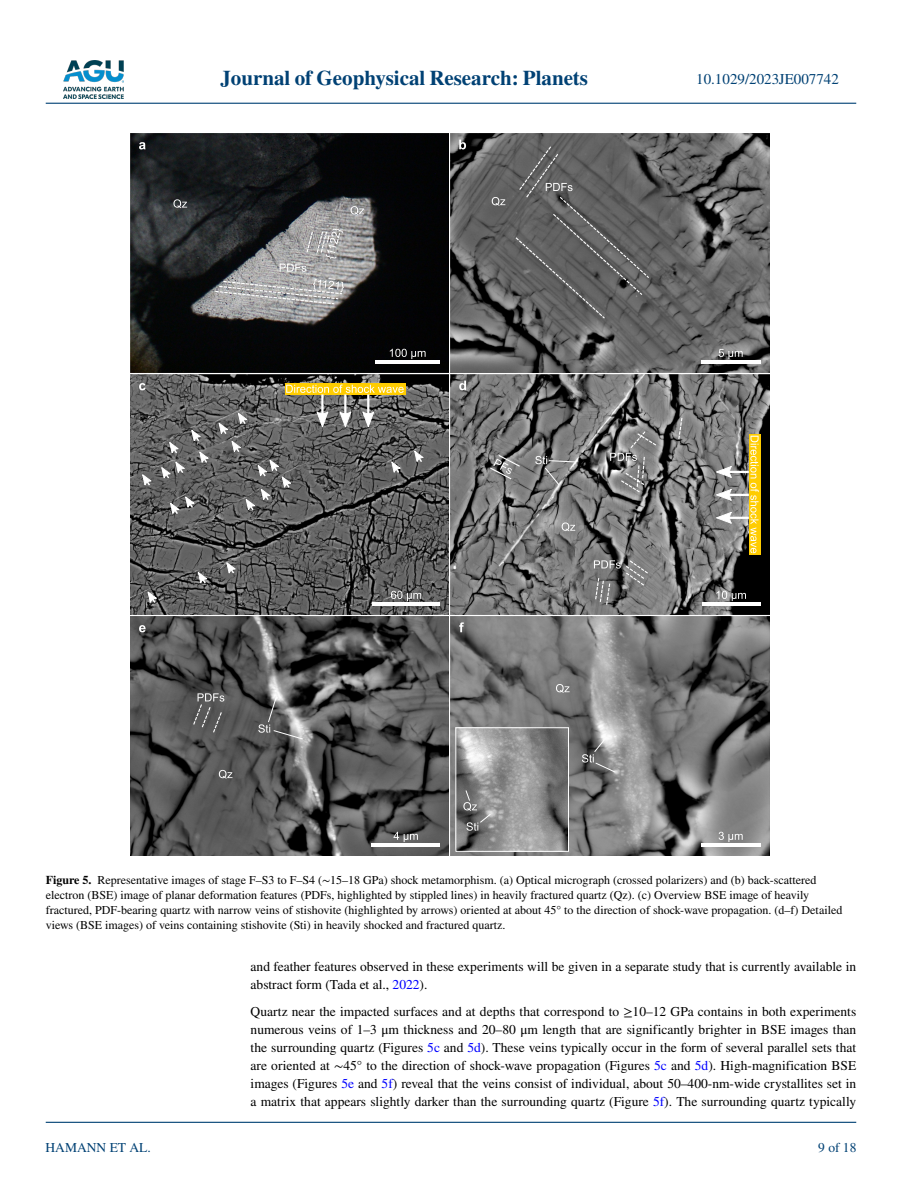
<style>
.page{position:relative;width:902px;height:1183px;background:#fff}
.page>*{position:absolute;margin:0;border:0;box-sizing:border-box;transform-origin:0 0}
.t1{font:700 21px "STIX";color:#004174}
.t2{font:15px "STIX";color:#004174}
.t3{font:13.5px/18px "STIX";color:#000}
.t4{font:13.5px "STIX";color:#004174}
.t5{font:12px/15px "STIX";color:#000}
.s1{font-weight:700}
.s2{color:#00f}
</style>
<div class="page">
<img style="left:63px;top:60px;width:60px;height:39px">
<hr style="left:46px;top:103px;width:810px;height:1px;background:#004174">
<hr style="left:46px;top:1121px;width:810px;height:1px;background:#004174">
<img style="left:130px;top:616px;width:318px;height:239px">
<img style="left:450px;top:374px;width:319px;height:240px">
<img style="left:450px;top:616px;width:319px;height:239px">
<img style="left:130px;top:374px;width:318px;height:240px">
<img style="left:450px;top:134px;width:319px;height:238px">
<img style="left:130px;top:134px;width:318px;height:238px">
<svg style="left:285px;top:383px;width:120px;height:11px"></svg>
<svg style="left:390px;top:348px;width:35px;height:11px"></svg>
<hr style="left:701px;top:360px;width:59px;height:4px;background:#fff">
<svg style="left:718px;top:349px;width:24px;height:10px"></svg>
<svg style="left:491px;top:197px;width:14px;height:9px"></svg>
<svg style="left:514px;top:145px;width:136px;height:174px;background:#626262"></svg>
<hr style="left:702px;top:602px;width:58px;height:3px;background:#fff">
<svg style="left:716px;top:590px;width:29px;height:11px"></svg>
<svg style="left:610px;top:416px;width:73px;height:45px;background:#696969"></svg>
<hr style="left:371px;top:843px;width:69px;height:3px;background:#fff">
<svg style="left:393px;top:831px;width:25px;height:10px"></svg>
<svg style="left:219px;top:769px;width:13px;height:9px"></svg>
<svg style="left:258px;top:734px;width:45px;height:5px"></svg>
<svg style="left:192px;top:693px;width:8px;height:33px"></svg>
<hr style="left:701px;top:843px;width:59px;height:3px;background:#fff">
<svg style="left:718px;top:831px;width:24px;height:10px"></svg>
<svg style="left:582px;top:738px;width:34px;height:35px"></svg>
<svg style="left:455px;top:734px;width:114px;height:117px;background:#8f8f8f"></svg>
<svg style="left:139px;top:142px;width:7px;height:7px"></svg>
<svg style="left:459px;top:140px;width:7px;height:9px"></svg>
<svg style="left:139px;top:383px;width:7px;height:7px"></svg>
<svg style="left:459px;top:380px;width:7px;height:10px"></svg>
<svg style="left:139px;top:625px;width:7px;height:7px"></svg>
<svg style="left:646px;top:559px;width:3px;height:47px"></svg>
<svg style="left:200px;top:430px;width:446px;height:304px;background:#676767"></svg>
<svg style="left:391px;top:460px;width:11px;height:14px"></svg>
<svg style="left:413px;top:450px;width:12px;height:13px"></svg>
<svg style="left:169px;top:495px;width:27px;height:20px"></svg>
<svg style="left:142px;top:473px;width:11px;height:14px"></svg>
<svg style="left:218px;top:412px;width:74px;height:100px;background:#686868"></svg>
<svg style="left:161px;top:429px;width:49px;height:51px;background:#717171"></svg>
<svg style="left:226px;top:561px;width:11px;height:14px"></svg>
<svg style="left:197px;top:571px;width:11px;height:14px"></svg>
<svg style="left:147px;top:590px;width:11px;height:14px"></svg>
<svg style="left:286px;top:384px;width:117px;height:9px"></svg>
<hr style="left:321px;top:394px;width:2px;height:29px;background:#fff">
<svg style="left:315px;top:409px;width:14px;height:20px"></svg>
<hr style="left:344px;top:394px;width:2px;height:29px;background:#fff">
<svg style="left:338px;top:409px;width:14px;height:20px"></svg>
<hr style="left:367px;top:394px;width:2px;height:29px;background:#fff">
<svg style="left:361px;top:409px;width:14px;height:20px"></svg>
<svg style="left:535px;top:456px;width:42px;height:30px"></svg>
<div style="left:748px;top:434px;width:12px;height:120px;background:#fc0"></div>
<svg style="left:750px;top:435px;width:8px;height:118px"></svg>
<hr style="left:719px;top:470px;width:29px;height:3px;background:#fff">
<svg style="left:714px;top:464px;width:19px;height:14px"></svg>
<hr style="left:719px;top:493px;width:29px;height:3px;background:#fff">
<svg style="left:714px;top:487px;width:19px;height:14px"></svg>
<hr style="left:719px;top:516px;width:29px;height:3px;background:#fff">
<svg style="left:714px;top:510px;width:19px;height:14px"></svg>
<svg style="left:173px;top:199px;width:14px;height:9px"></svg>
<svg style="left:350px;top:206px;width:14px;height:9px"></svg>
<svg style="left:214px;top:228px;width:130px;height:77px;background:#8a8b8c"></svg>
<hr style="left:375px;top:360px;width:65px;height:4px;background:#fff">
<h1 class="t1" style="left:220px;top:66px;width:369px">Journal of Geophysical Research: Planets</h1>
<p class="t2" style="left:696px;top:69px;width:144px">10.1029/2023JE007742</p>
<p class="t5" style="left:46px;top:872px;width:798px"><span class="s1">Figure 5.</span> Representative images of stage F–S3 to F–S4 (∼15–18 GPa) shock metamorphism. (a) Optical micrograph (crossed polarizers) and (b) back-scattered electron (BSE) image of planar deformation features (PDFs, highlighted by stippled lines) in heavily fractured quartz (Qz). (c) Overview BSE image of heavily fractured, PDF-bearing quartz with narrow veins of stishovite (highlighted by arrows) oriented at about 45° to the direction of shock-wave propagation. (d–f) Detailed views (BSE images) of veins containing stishovite (Sti) in heavily shocked and fractured quartz.</p>
<p class="t4" style="left:45px;top:1138px;width:107px">HAMANN ET AL.</p>
<p class="t3" style="left:250px;top:958px;width:607px">and feather features observed in these experiments will be given in a separate study that is currently available in abstract form (Tada et al., <span class="s2">2022</span>).</p>
<p class="t3" style="left:250px;top:1003px;width:607px;text-align:justify">Quartz near the impacted surfaces and at depths that correspond to ≥10–12 GPa contains in both experiments numerous veins of 1–3 μm thickness and 20–80 μm length that are significantly brighter in BSE images than the surrounding quartz (Figures <span class="s2">5c</span> and <span class="s2">5d</span>). These veins typically occur in the form of several parallel sets that are oriented at ∼45° to the direction of shock-wave propagation (Figures <span class="s2">5c</span> and <span class="s2">5d</span>). High-magnification BSE images (Figures <span class="s2">5e</span> and <span class="s2">5f</span>) reveal that the veins consist of individual, about 50–400-nm-wide crystallites set in a matrix that appears slightly darker than the surrounding quartz (Figure <span class="s2">5f</span>). The surrounding quartz typically</p>
<p class="t4" style="left:818px;top:1138px;width:40px">9 of 18</p>
</div>
